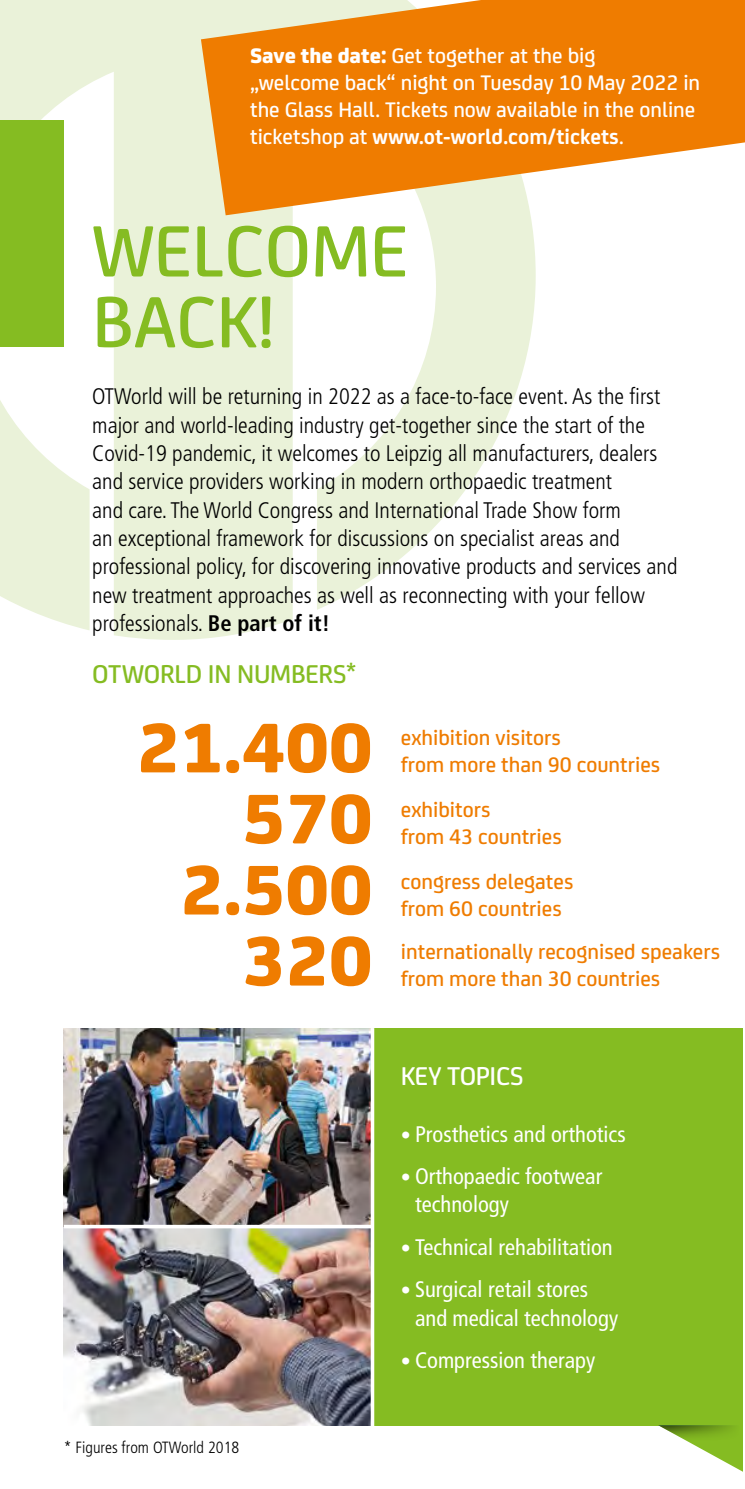
<style>
.page{position:relative;width:745px;height:1489px;background:#fff}
.page>*{position:absolute;margin:0;border:0;box-sizing:border-box;transform-origin:0 0}
.t1{font:500 77.5px/70.8px "FS Joey";color:#85bc22}
.t2{font:800 75px/71px "FS Joey";color:#ef7c00;text-align:right}
.t3{font:500 27.5px "FS Joey";letter-spacing:-.01em;color:#85bc22}
.t4{font:500 27.5px "FS Joey";letter-spacing:-.01em;color:#fff}
.t5{font:300 condensed 22.5px/28.2px "Frutiger";color:#000}
.t6{font:500 22.5px/27px "FS Joey";color:#ef7c00}
.t7{font:500 22.5px/27px "FS Joey";color:#fff}
.t8{font:condensed 22.5px/28.2px "Frutiger";color:#fff}
.t9{font:300 condensed 16.25px "Frutiger";color:#000}
.s1{font-weight:800}
.s2{font-weight:700}
.s3{font-size:20px}
</style>
<div class="page">
<div style="left:372px;top:1028px;width:372px;height:396px;background:#85bc22"></div>
<svg style="left:469px;top:215px;width:66px;height:270px;fill:#eaf2d9"></svg>
<svg style="left:0;top:0;width:469px;height:640px;fill:#eaf2d9"></svg>
<svg style="left:0;top:83px;width:89px;height:547px"></svg>
<div style="left:0;top:120px;width:64px;height:227px;background:#85bc22"></div>
<img style="left:64px;top:1228px;width:306px;height:196px">
<img style="left:64px;top:1028px;width:306px;height:196px">
<svg style="left:64px;top:1224px;width:306px;height:1px"></svg>
<svg style="left:370px;top:1028px;width:4px;height:398px"></svg>
<svg style="left:687px;top:1441px;width:55px;height:31px"></svg>
<div style="left:657px;top:1424px;width:87px;height:17px;background:#000;opacity:.75"></div>
<hr style="left:742px;top:0;width:2px;height:1488px;background:#fff">
<svg style="left:201px;top:0;width:543px;height:215px;background:#f09835"></svg>
<p class="t7" style="left:250px;top:41px;width:451px"><span class="s1">Save the date:</span> Get together at the big<br>„welcome back“ night on Tuesday 10 May 2022 in the Glass Hall. Tickets now available in the online ticketshop at <span class="s2">www.ot-world.com/tickets</span>.</p>
<h1 class="t1" style="left:92px;top:210px;width:317px">WELCOME<br>BACK!</h1>
<p class="t5" style="left:92px;top:382px;width:586px">OTWorld will be returning in 2022 as a face-to-face event. As the first major and world-leading industry get-together since the start of the Covid-19 pandemic, it welcomes to Leipzig all manufacturers, dealers and service providers working in modern orthopaedic treatment<br>and care. The World Congress and International Trade Show form<br>an exceptional framework for discussions on specialist areas and professional policy, for discovering innovative products and services and new treatment approaches as well as reconnecting with your fellow professionals. <span class="s2">Be part of it!</span></p>
<p class="t3" style="left:92px;top:653px;width:265px">OTWORLD IN NUMBERS*</p>
<h2 class="t2" style="left:136px;top:706px;width:237px">21.400<br>570<br>2.500<br>320</h2>
<p class="t6" style="left:400px;top:722px;width:261px">exhibition visitors<br>from more than 90 countries</p>
<p class="t6" style="left:400px;top:794px;width:162px">exhibitors<br>from 43 countries</p>
<p class="t6" style="left:400px;top:866px;width:174px">congress delegates from 60 countries</p>
<p class="t6" style="left:400px;top:936px;width:320px">internationally recognised speakers from more than 30 countries</p>
<p class="t9" style="left:64px;top:1438px;width:177px">* Figures from OTWorld 2018</p>
<p class="t4" style="left:400px;top:1055px;width:124px">KEY TOPICS</p>
<p class="t8" style="left:400px;top:1119px;width:226px"><span class="s3">•</span> Prosthetics and orthotics</p>
<p class="t8" style="left:415px;top:1162px;width:189px;text-indent:-14px"><span class="s3">•</span> Orthopaedic footwear technology</p>
<p class="t8" style="left:400px;top:1233px;width:213px"><span class="s3">•</span> Technical rehabilitation</p>
<p class="t8" style="left:415px;top:1275px;width:204px;text-indent:-14px"><span class="s3">•</span> Surgical retail stores and medical technology</p>
<p class="t8" style="left:400px;top:1346px;width:196px"><span class="s3">•</span> Compression therapy</p>
</div>
